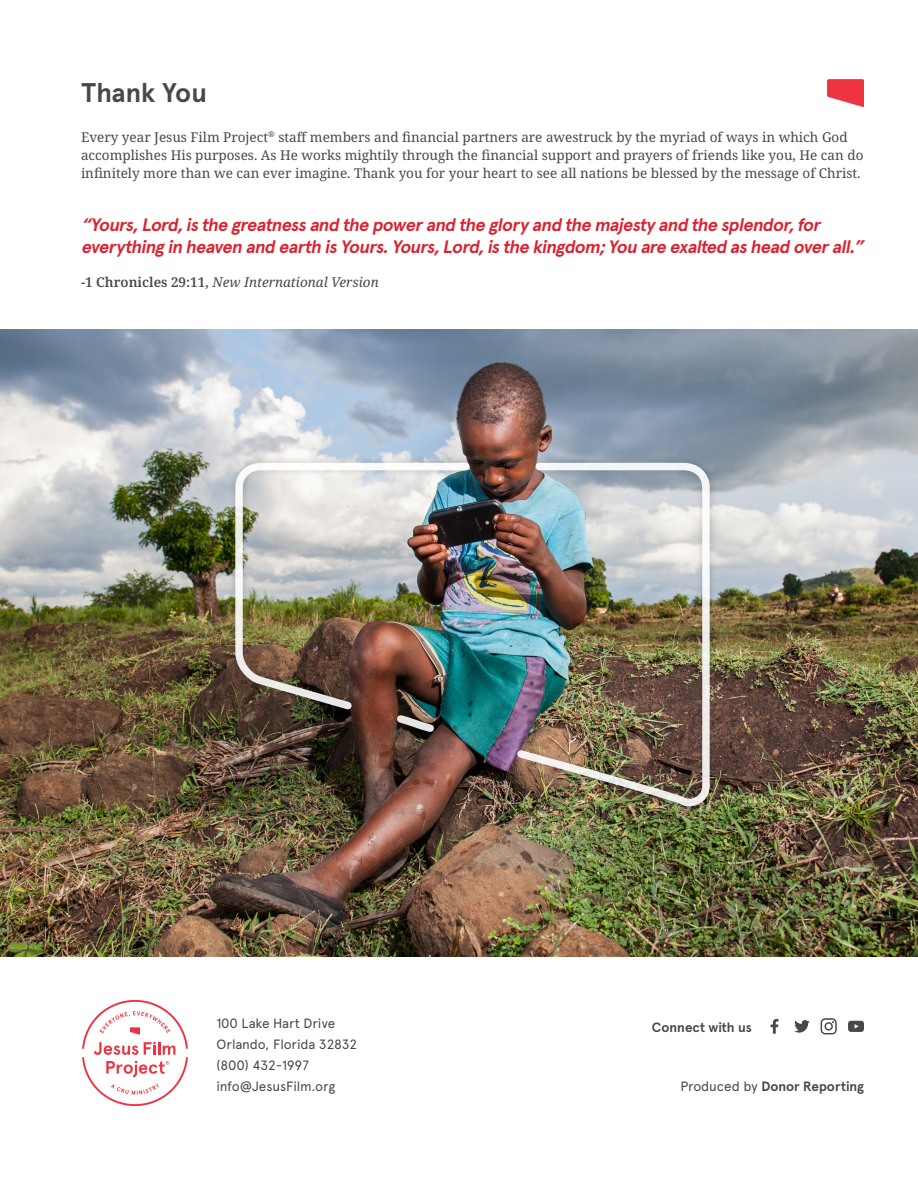
<style>
.page{position:relative;width:918px;height:1188px;background:#fff}
.page>*{position:absolute;margin:0;border:0;box-sizing:border-box;transform-origin:0 0}
.t1{font:700 27px "Apercu Pro";color:#494846}
.t2{font:italic 700 18px/21.6px "Apercu Pro";color:#db2230}
.t3{font:13.5px/18px "Noto Serif";color:#494846}
.t4{font:13.5px "Apercu Pro";letter-spacing:-.01em;color:#494846}
.t5{font:italic 13.5px "Noto Serif";color:#494846}
.t6{font:700 13.5px "Apercu Pro";color:#494846}
.s1{font-weight:600;font-style:normal}
.s2{font-weight:400}
</style>
<div class="page">
<img style="left:0;top:330px;width:918px;height:626px">
<svg style="left:794px;top:1020px;width:16px;height:13px"></svg>
<svg style="left:848px;top:1021px;width:16px;height:11px"></svg>
<svg style="left:821px;top:1018px;width:16px;height:16px"></svg>
<svg style="left:771px;top:1019px;width:7px;height:15px"></svg>
<svg style="left:82px;top:1000px;width:106px;height:106px"></svg>
<div style="left:227px;top:455px;width:250px;height:262px;background:#231f20;opacity:.25"></div>
<img style="left:232px;top:459px;width:241px;height:256px">
<div style="left:510px;top:455px;width:207px;height:359px;background:#231f20;opacity:.25"></div>
<img style="left:512px;top:459px;width:201px;height:349px">
<div style="left:390px;top:708px;width:51px;height:31px;background:#231f20;opacity:.25"></div>
<svg style="left:392px;top:710px;width:47px;height:27px"></svg>
<img style="left:827px;top:80px;width:37px;height:26px">
<p class="t1" style="left:81px;top:72px;width:127px">Thank You</p>
<p class="t3" style="left:81px;top:128px;width:784px">Every year Jesus Film Project<sup>®</sup> staff members and financial partners are awestruck by the myriad of ways in which God accomplishes His purposes. As He works mightily through the financial support and prayers of friends like you, He can do infinitely more than we can ever imagine. Thank you for your heart to see all nations be blessed by the message of Christ.</p>
<p class="t2" style="left:81px;top:213px;width:789px">“Yours,Lord,isthe greatnessand the powerand the gloryand the majestyand the splendor,for everythingin heaven and earth isYours.Yours,Lord,isthe kingdom;You are exalted ashead overall.”</p>
<p class="t5" style="left:81px;top:273px;width:299px"><span class="s1">-1 Chronicles 29:11,</span> New International Version</p>
<p class="t4" style="left:217px;top:1013px;width:120px">100 Lake Hart Drive</p>
<p class="t4" style="left:217px;top:1034px;width:142px">Orlando, Florida 32832</p>
<p class="t4" style="left:217px;top:1055px;width:94px">(800) 432-1997</p>
<p class="t4" style="left:217px;top:1076px;width:120px">info@JesusFilm.org</p>
<p class="t6" style="left:652px;top:1016px;width:101px">Connect with us</p>
<p class="t6" style="left:680px;top:1076px;width:185px"><span class="s2">Produced by</span> Donor Reporting</p>
</div>
